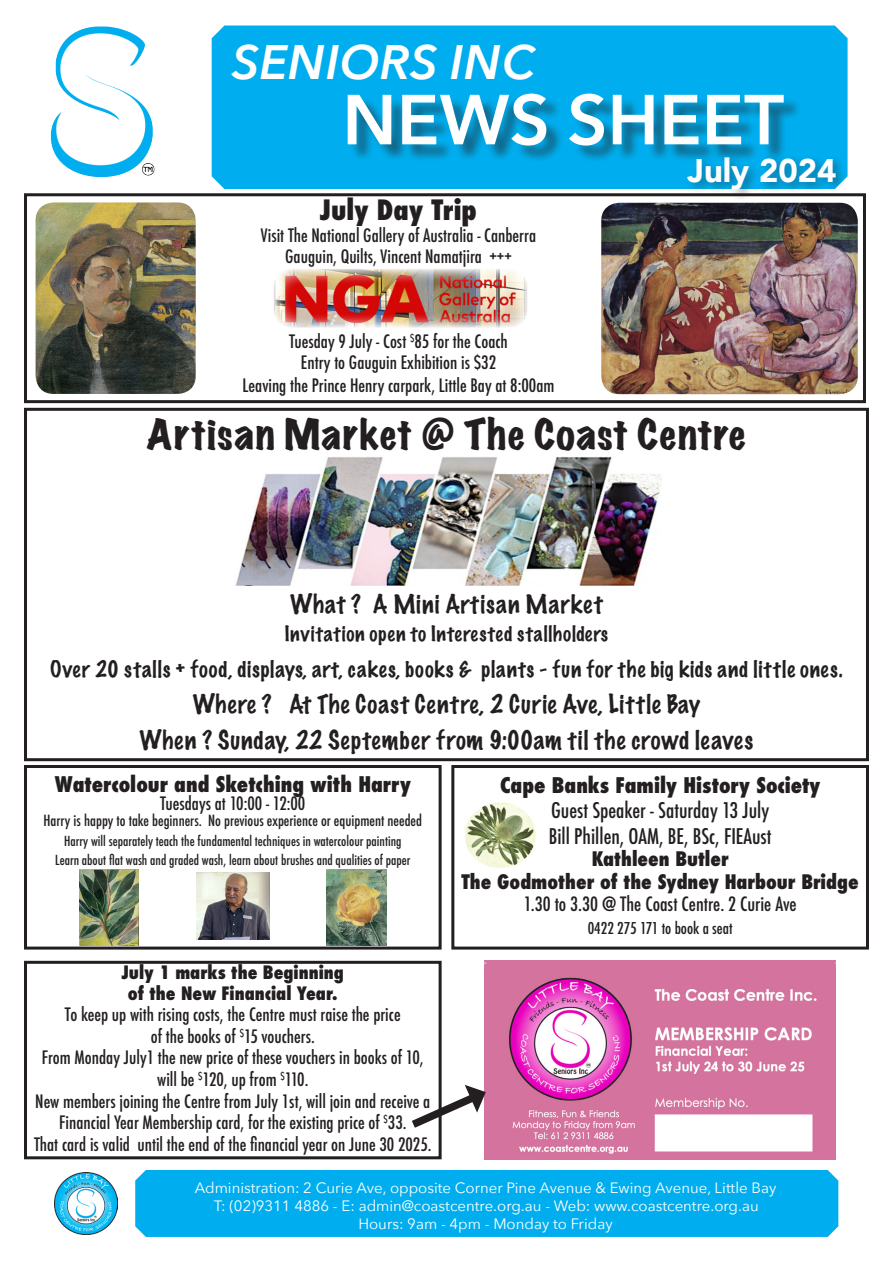
<style>
.page{position:relative;width:893px;height:1263px;background:#fff}
.page>*{position:absolute;margin:0;border:0;box-sizing:border-box;transform-origin:0 0}
.t1{font:600 69.9px "Avenir Next";color:#fff}
.t2{font:italic 600 48.3px "Avenir Next";color:#fff}
.t3{font:expanded 38.1px "Marker Felt";letter-spacing:.035em;color:#231f20}
.t4{font:900 32.7px "Avenir";color:#fff}
.t5{font:800 condensed 27.3px "Futura";color:#231f20}
.t6{font:100 23.7px "Marker Felt";letter-spacing:.04em;color:#231f20}
.t7{font:100 21px "Marker Felt";letter-spacing:.045em;color:#231f20}
.t8{font:800 condensed 21px "Futura";color:#231f20}
.t9{font:500 condensed 21px "Futura";color:#231f20}
.t10{font:800 condensed 19.5px/22.5px "Futura";color:#231f20;text-align:center}
.t11{font:100 19.5px "Marker Felt";letter-spacing:.045em;color:#231f20}
.t12{font:500 condensed 19.2px "Futura";color:#231f20}
.t13{font:500 condensed 18px/21.6px "Futura";color:#231f20;text-align:center}
.t14{font:800 condensed 18px/21px "Futura";color:#231f20;text-align:center}
.t15{font:500 condensed 15.9px "Futura";color:#231f20}
.t16{font:15px/18px "Avenir Next";color:#fff;text-align:center}
.t17{font:500 condensed 15px "Futura";color:#231f20}
.t18{font:500 condensed 13.5px/19.5px "Futura";color:#231f20;text-align:center}
</style>
<div class="page">
<div style="left:135px;top:1170px;width:703px;height:67px;background:#00aeef"></div>
<img style="left:55px;top:1172px;width:62px;height:63px">
<div style="left:212px;top:26px;width:636px;height:163px;background:#00aeef"></div>
<div style="left:684px;top:153px;width:164px;height:49px;background:#231f20;opacity:.4"></div>
<div style="left:350px;top:96px;width:452px;height:68px;background:#231f20;opacity:.5"></div>
<img style="left:50px;top:26px;width:105px;height:151px">
<div style="left:24px;top:193px;width:842px;height:210px;border:3px solid #231f20"></div>
<img style="left:274px;top:269px;width:253px;height:59px">
<img style="left:36px;top:202px;width:160px;height:192px">
<img style="left:601px;top:203px;width:257px;height:191px">
<div style="left:24px;top:408px;width:845px;height:353px;border:3px solid #231f20"></div>
<img style="left:235px;top:456px;width:426px;height:129px">
<div style="left:451px;top:765px;width:418px;height:184px;border:3px solid #231f20"></div>
<div style="left:24px;top:961px;width:418px;height:198px;border:3px solid #231f20"></div>
<img style="left:465px;top:802px;width:71px;height:66px">
<div style="left:24px;top:765px;width:418px;height:184px;border:3px solid #231f20"></div>
<img style="left:79px;top:870px;width:60px;height:75px">
<img style="left:197px;top:872px;width:72px;height:67px">
<img style="left:327px;top:870px;width:59px;height:75px">
<img style="left:485px;top:961px;width:351px;height:198px">
<svg style="left:412px;top:1085px;width:75px;height:49px"></svg>
<h2 class="t2" style="left:232px;top:21px;width:305px">SENIORS INC</h2>
<h1 class="t1" style="left:342px;top:60px;width:443px">NEWS SHEET</h1>
<p class="t5" style="left:320px;top:191px;width:158px">July Day Trip</p>
<p class="t13" style="left:261px;top:224px;width:277px">Visit The National Gallery of Australia - Canberra</p>
<p class="t13" style="left:285px;top:246px;width:228px">Gauguin, Quilts, Vincent Namatjira +++</p>
<h3 class="t4" style="left:688px;top:142px;width:150px">July 2024</h3>
<p class="t13" style="left:289px;top:330px;width:220px">Tuesday 9 July - Cost <sup>$</sup>85 for the Coach</p>
<p class="t13" style="left:301px;top:352px;width:197px">Entry to Gauguin Exhibition is $32</p>
<p class="t13" style="left:243px;top:374px;width:313px">Leaving the Prince Henry carpark, Little Bay at 8:00am</p>
<p class="t3" style="left:147px;top:404px;width:601px">Artisan Market @ The Coast Centre</p>
<p class="t6" style="left:290px;top:585px;width:314px">What ? A Mini Artisan Market</p>
<p class="t11" style="left:285px;top:618px;width:325px">Invitation open to Interested stallholders</p>
<p class="t7" style="left:50px;top:652px;width:794px">Over 20 stalls + food, displays, art, cakes, books &amp; plants - fun for the big kids and little ones.</p>
<p class="t6" style="left:193px;top:685px;width:509px">Where ? At The Coast Centre, 2 Curie Ave, Little Bay</p>
<p class="t6" style="left:140px;top:721px;width:615px">When ? Sunday, 22 September from 9:00am til the crowd leaves</p>
<p class="t8" style="left:500px;top:771px;width:322px">Cape Banks Family History Society</p>
<p class="t9" style="left:551px;top:797px;width:220px">Guest Speaker - Saturday 13 July</p>
<p class="t9" style="left:549px;top:823px;width:224px">Bill Phillen, OAM, BE, BSc, FIEAust</p>
<p class="t10" style="left:461px;top:848px;width:399px">Kathleen Butler<br>The Godmother of the Sydney Harbour Bridge</p>
<p class="t12" style="left:524px;top:892px;width:274px">1.30 to 3.30 @ The Coast Centre. 2 Curie Ave</p>
<p class="t15" style="left:588px;top:918px;width:146px">0422 275 171 to book a seat</p>
<p class="t14" style="left:122px;top:961px;width:224px">July 1 marks the Beginning of the New Financial Year.</p>
<p class="t13" style="left:65px;top:1004px;width:337px">To keep up with rising costs, the Centre must raise the price of the books of <sup>$</sup>15 vouchers.</p>
<p class="t13" style="left:42px;top:1047px;width:383px">From Monday July1 the new price of these vouchers in books of 10, will be <sup>$</sup>120, up from <sup>$</sup>110.</p>
<p class="t13" style="left:34px;top:1090px;width:399px">New members joining the Centre from July 1st, will join and receive a<br>Financial Year Membership card, for the existing price of <sup>$</sup>33.<br>That card is valid until the end of the financial year on June 30 2025.</p>
<p class="t8" style="left:55px;top:770px;width:358px">Watercolour and Sketching with Harry</p>
<p class="t17" style="left:44px;top:811px;width:380px">Harry is happy to take beginners. No previous experience or equipment needed</p>
<p class="t18" style="left:55px;top:831px;width:357px">Harry will separately teach the fundamental techniques in watercolour painting<br>Learn about flat wash and graded wash, learn about brushes and qualities of paper</p>
<p class="t13" style="left:160px;top:793px;width:147px">Tuesdays at 10:00 - 12:00</p>
<p class="t16" style="left:195px;top:1178px;width:583px">Administration: 2 Curie Ave, opposite Corner Pine Avenue &amp; Ewing Avenue, Little Bay<br>T: (02)9311 4886 - E: admin@coastcentre.org.au - Web: www.coastcentre.org.au<br>Hours: 9am - 4pm - Monday to Friday</p>
</div>
